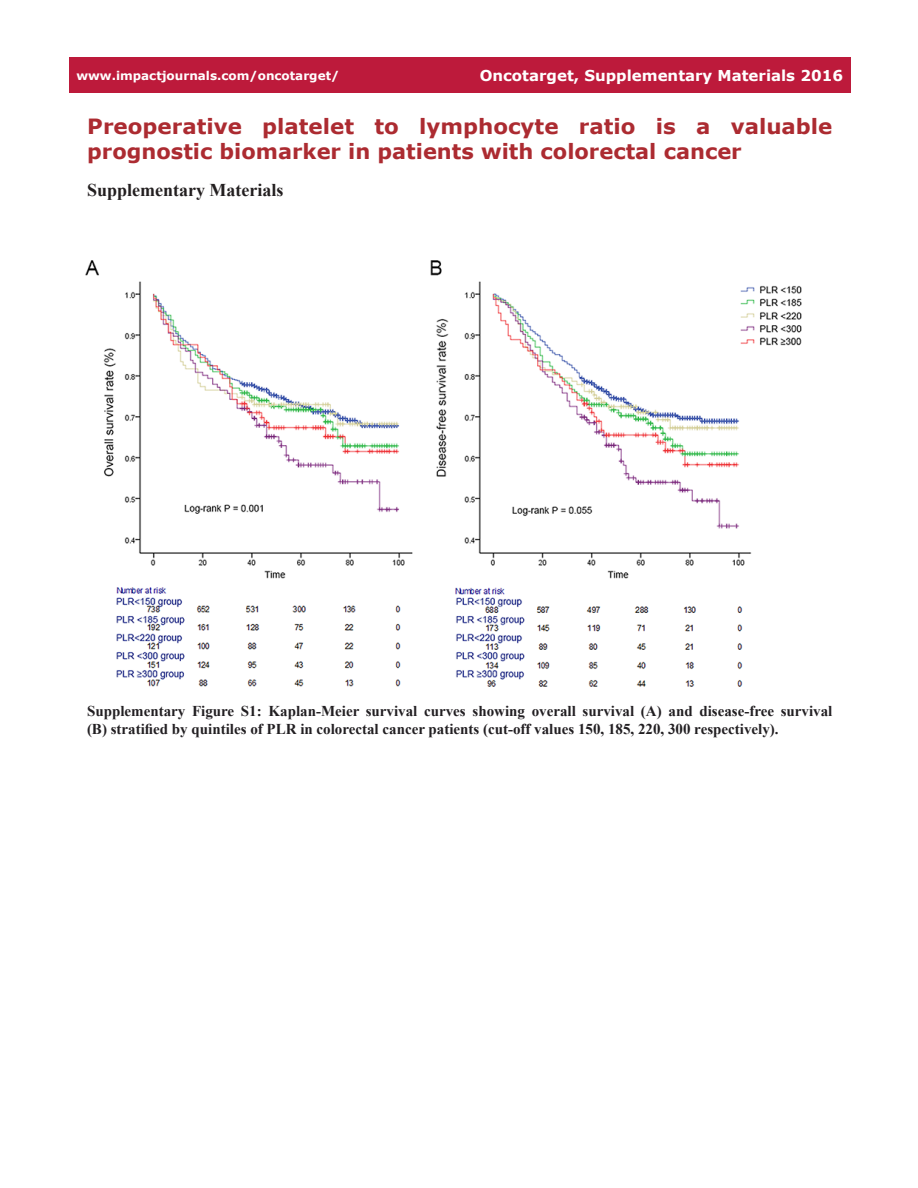
<style>
.page{position:relative;width:918px;height:1188px;background:#fff}
.page>*{position:absolute;margin:0;border:0;box-sizing:border-box;transform-origin:0 0}
.t1{font:700 21px/25.2px "Verdana";color:#ac2b31}
.t2{font:700 18px "Times New Roman";color:#231f20}
.FigureText{font:700 15px/18px "Times New Roman";color:#221f22}
.t3{font:700 15px "Verdana";color:#fff}
.t4{font:700 12px "Verdana";color:#fff}
</style>
<div class="page">
<div style="left:69px;top:57px;width:781px;height:36px;background:#bd1a3b"></div>
<img style="left:85px;top:261px;width:717px;height:426px">
<p class="t4" style="left:76px;top:67px;width:264px">www.impactjournals.com/oncotarget/</p>
<p class="t3" style="left:480px;top:65px;width:365px">Oncotarget, Supplementary Materials 2016</p>
<p class="t1" style="left:87px;top:114px;width:747px">Preoperative platelet to lymphocyte ratio is a valuable prognostic biomarker in patients with colorectal cancer</p>
<p class="t2" style="left:87px;top:177px;width:198px">Supplementary Materials</p>
<p class="FigureText" style="left:87px;top:701px;width:747px">Supplementary Figure S1: Kaplan-Meier survival curves showing overall survival (A) and disease-free survival (B) stratified by quintiles of PLR in colorectal cancer patients (cut-off values 150, 185, 220, 300 respectively).</p>
</div>
